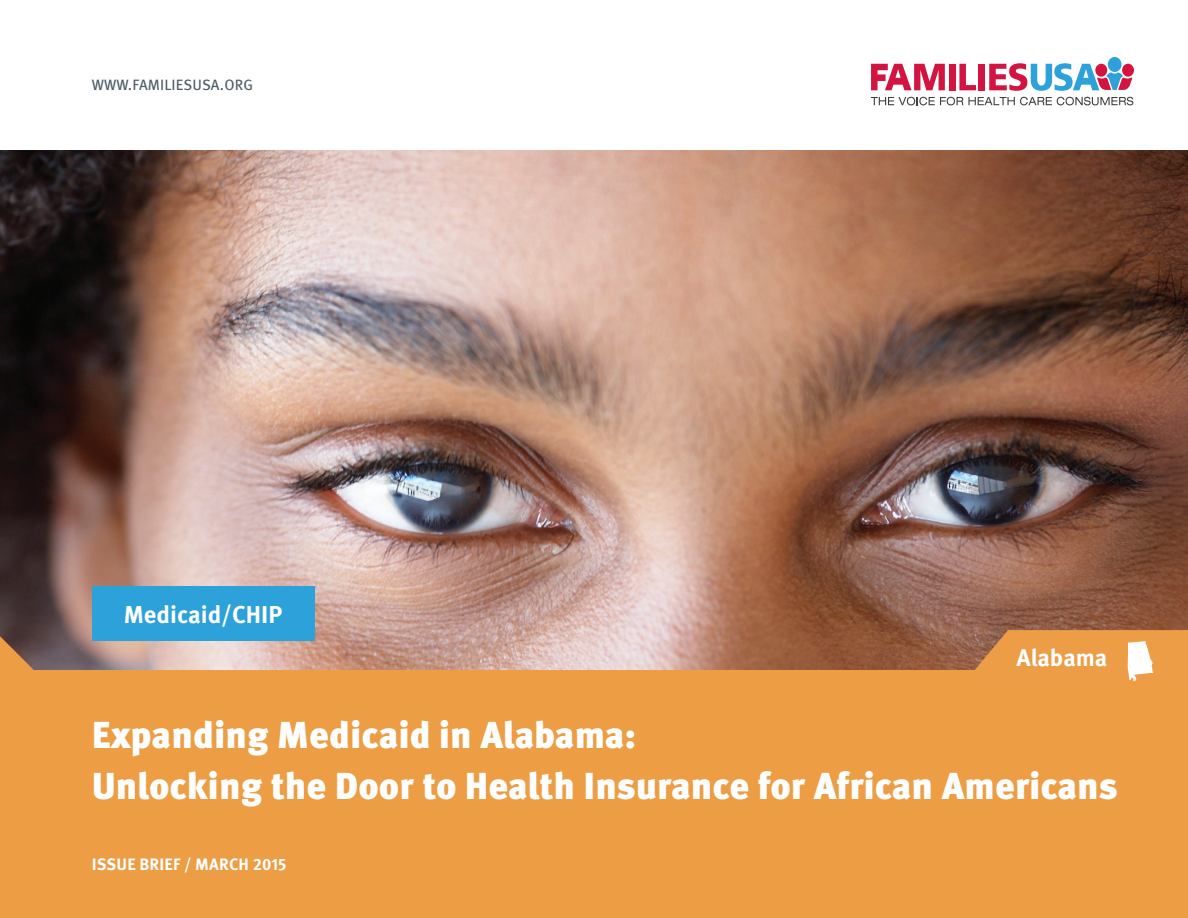
<style>
.page{position:relative;width:1188px;height:918px;background:#fff}
.page>*{position:absolute;margin:0;border:0;box-sizing:border-box;transform-origin:0 0}
.HEADLINE{font:900 37.5px/50.6px "Meta OT";color:#fff}
.BODY{font:700 24.3px "Meta OT";color:#fff}
.BODY-2{font:700 24px "Meta OT";letter-spacing:-.005em;color:#fff}
.BODY-3{font:700 16.5px "Meta OT";letter-spacing:.01em;color:#fff}
.BODY-4{font:15px "Meta OT";letter-spacing:.01em;color:#4b5c65}
</style>
<div class="page">
<img style="left:0;top:150px;width:1188px;height:521px">
<div style="left:92px;top:587px;width:223px;height:54px;background:#2ca1da"></div>
<div style="left:949px;top:64px;width:6px;height:26px;background:#d31440"></div>
<svg style="left:959px;top:64px;width:17px;height:26px"></svg>
<div style="left:979px;top:64px;width:6px;height:26px;background:#d31440"></div>
<svg style="left:871px;top:97px;width:262px;height:8px"></svg>
<svg style="left:1122px;top:64px;width:12px;height:13px"></svg>
<div style="left:1108px;top:57px;width:14px;height:15px;background:#2ca1da;border-radius:50%"></div>
<svg style="left:989px;top:63px;width:143px;height:28px"></svg>
<svg style="left:871px;top:64px;width:74px;height:26px"></svg>
<div style="left:0;top:671px;width:1188px;height:247px;background:#ed9d44"></div>
<svg style="left:0;top:636px;width:34px;height:35px"></svg>
<svg style="left:974px;top:630px;width:214px;height:52px"></svg>
<p class="BODY-4" style="left:92px;top:75px;width:163px">WWW.FAMILIESUSA.ORG</p>
<p class="BODY" style="left:124px;top:599px;width:160px">Medicaid/CHIP</p>
<p class="BODY-2" style="left:1017px;top:643px;width:92px">Alabama</p>
<p class="HEADLINE" style="left:92px;top:711px;width:1028px">Expanding Medicaid in Alabama:<br>Unlocking the Door to Health Insurance for African Americans</p>
<p class="BODY-3" style="left:92px;top:853px;width:196px">ISSUE BRIEF / MARCH 2015</p>
</div>
